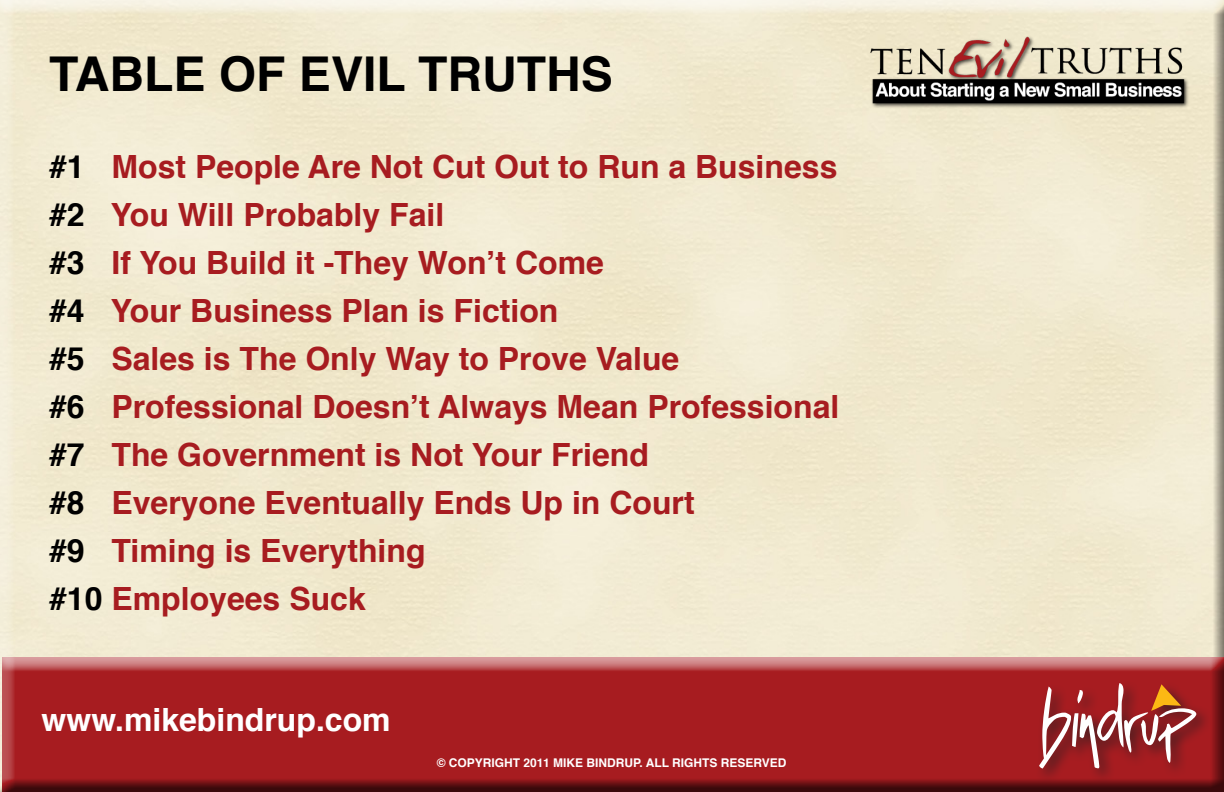
<style>
.page{position:relative;width:1224px;height:792px;background:#f1eacf}
.page>*{position:absolute;margin:0;border:0;box-sizing:border-box;transform-origin:0 0}
.t1{font:700 48px "Helvetica";color:#000}
.t2{font:700 32px "Helvetica";color:#a71c20}
.t3{font:700 32px "Helvetica";color:#fff}
.t4{font:700 12px "Helvetica";color:#fff}
.s1{color:#000}
</style>
<div class="page">
<div style="left:1px;top:657px;width:1223px;height:135px;background:#231f20;opacity:.75"></div>
<img style="left:863px;top:32px;width:331px;height:79px">
<div style="left:1036px;top:679px;width:177px;height:106px;background:#231f20;opacity:.75"></div>
<svg style="left:1039px;top:683px;width:157px;height:85px;background:#ab4c4b"></svg>
<p class="t1" style="left:49px;top:35px;width:565px">TABLE OF EVIL TRUTHS</p>
<p class="t2" style="left:49px;top:141px;width:790px"><span class="s1">#1</span> Most People Are Not Cut Out to Run a Business</p>
<p class="t2" style="left:49px;top:189px;width:397px"><span class="s1">#2</span> You Will Probably Fail</p>
<p class="t2" style="left:49px;top:237px;width:556px"><span class="s1">#3</span> If You Build it -They Won’t Come</p>
<p class="t2" style="left:49px;top:285px;width:511px"><span class="s1">#4</span> Your Business Plan is Fiction</p>
<p class="t2" style="left:49px;top:333px;width:632px"><span class="s1">#5</span> Sales is The Only Way to Prove Value</p>
<p class="t2" style="left:49px;top:381px;width:792px"><span class="s1">#6</span> Professional Doesn’t Always Mean Professional</p>
<p class="t2" style="left:49px;top:429px;width:601px"><span class="s1">#7</span> The Government is Not Your Friend</p>
<p class="t2" style="left:49px;top:477px;width:647px"><span class="s1">#8</span> Everyone Eventually Ends Up in Court</p>
<p class="t2" style="left:49px;top:525px;width:378px"><span class="s1">#9</span> Timing is Everything</p>
<p class="t2" style="left:49px;top:573px;width:318px"><span class="s1">#10</span> Employees Suck</p>
<p class="t3" style="left:42px;top:694px;width:351px">www.mikebindrup.com</p>
<p class="t4" style="left:437px;top:754px;width:351px">© COPYRIGHT 2011 MIKE BINDRUP. ALL RIGHTS RESERVED</p>
</div>
